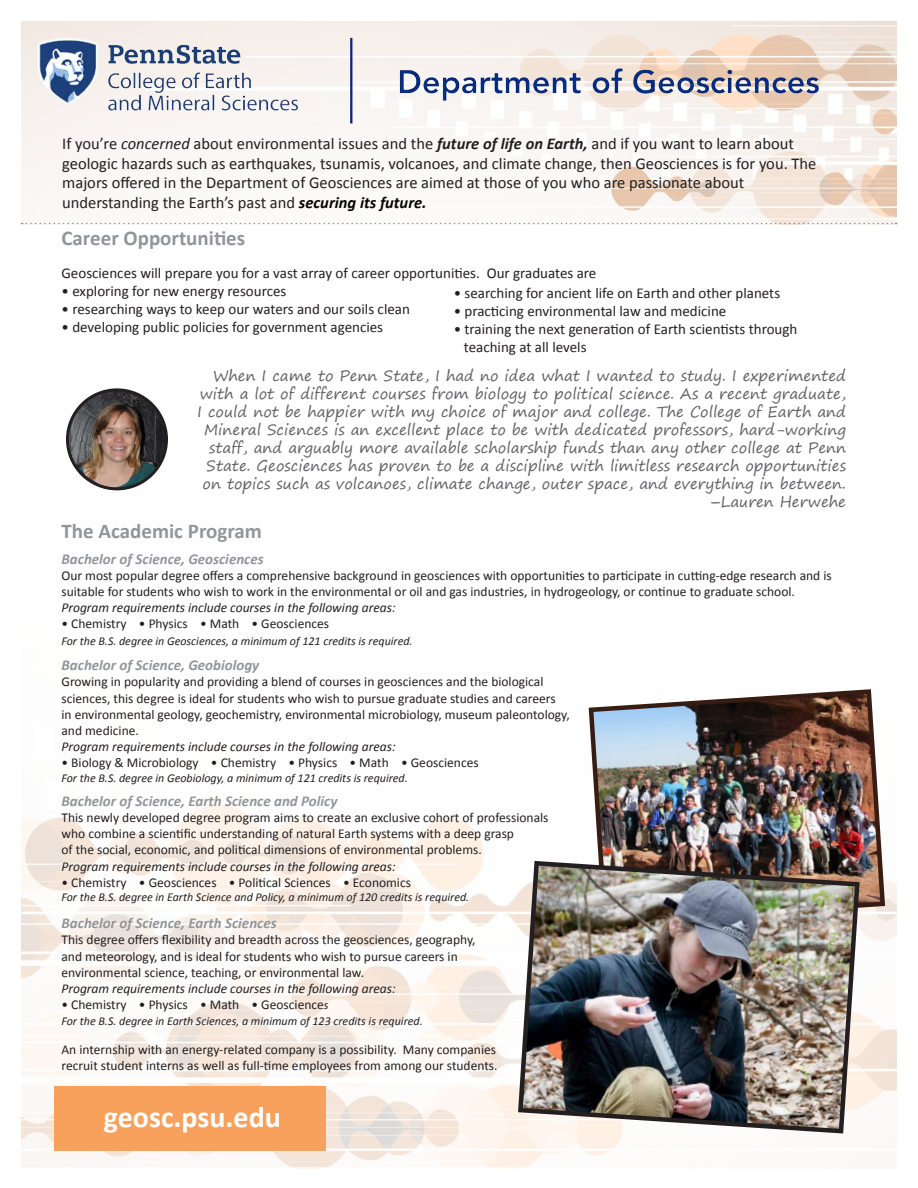
<style>
.page{position:relative;width:918px;height:1188px;background:#fff}
.page>*{position:absolute;margin:0;border:0;box-sizing:border-box;transform-origin:0 0}
.t1{font:700 30px "Calibri";color:#fff}
.t2{font:700 21px "Calibri";color:#939598}
.t3{font:16.5px/19.8px "Calibri";color:#231f20}
.t4{font:15px/18px "Segoe Print";color:#636366;text-align:right}
.t5{font:15px/18px "Calibri";color:#231f20}
.t6{font:italic 700 15px "Calibri";color:#939598}
.t7{font:13.5px/16.2px "Calibri";color:#231f20}
.t8{font:italic 13.5px "Calibri";color:#231f20}
.t9{font:italic 12px "Calibri";color:#231f20}
.s1{font-style:italic}
.s2{font-weight:700;font-style:italic}
.s3{font-weight:700;font-style:italic;color:#040503}
.s4{font-style:italic;font-size:12px}
</style>
<div class="page">
<img style="left:21px;top:805px;width:875px;height:363px">
<img style="left:21px;top:22px;width:875px;height:202px">
<div style="left:54px;top:1086px;width:271px;height:64px;background:#f8a15c"></div>
<svg style="left:22px;top:223px;width:875px;height:1px"></svg>
<img style="left:586px;top:689px;width:301px;height:238px">
<img style="left:516px;top:859px;width:346px;height:277px">
<img style="left:67px;top:390px;width:99px;height:99px;border-radius:49px">
<div style="left:66px;top:388px;width:102px;height:102px;border:3px solid #231f20;border-radius:50%"></div>
<img style="left:21px;top:21px;width:817px;height:145px">
<p class="t3" style="left:62px;top:134px;width:756px">If you’re <span class="s1">concerned</span> about environmental issues and the <span class="s2">future of life on Earth,</span> and if you want to learn about geologic hazards such as earthquakes, tsunamis, volcanoes, and climate change, then Geosciences is for you. The majors offered in the Department of Geosciences are aimed at those of you who are passionate about</p>
<p class="t3" style="left:62px;top:193px;width:366px">understanding the Earth’s past and <span class="s3">securing its future.</span></p>
<p class="t2" style="left:62px;top:224px;width:185px">Career Opportunities</p>
<p class="t5" style="left:62px;top:264px;width:536px">Geosciences will prepare you for a vast array of career opportunities. Our graduates are</p>
<p class="t5" style="left:62px;top:282px;width:226px">• exploring for new energy resources</p>
<p class="t5" style="left:62px;top:300px;width:350px">• researching ways to keep our waters and our soils clean</p>
<p class="t5" style="left:62px;top:318px;width:323px">• developing public policies for government agencies</p>
<p class="t5" style="left:454px;top:284px;width:328px">• searching for ancient life on Earth and other planets</p>
<p class="t5" style="left:454px;top:302px;width:274px">• practicing environmental law and medicine</p>
<p class="t5" style="left:464px;top:320px;width:335px;text-indent:-10px">• training the next generation of Earth scientists through teaching at all levels</p>
<p class="t4" style="left:197px;top:366px;width:650px">When I came to Penn State, I had no idea what I wanted to study. I experimented with a lot of different courses from biology to political science. As a recent graduate, I could not be happier with my choice of major and college. The College of Earth and Mineral Sciences is an excellent place to be with dedicated professors, hard-working staff, and arguably more available scholarship funds than any other college at Penn State. Geosciences has proven to be a discipline with limitless research opportunities on topics such as volcanoes, climate change, outer space, and everything in between.</p>
<p class="t4" style="left:709px;top:492px;width:139px">–Lauren Herwehe</p>
<p class="t2" style="left:62px;top:517px;width:202px">The Academic Program</p>
<p class="t6" style="left:62px;top:549px;width:204px">Bachelor of Science, Geosciences</p>
<p class="t7" style="left:62px;top:567px;width:772px">Our most popular degree offers a comprehensive background in geosciences with opportunities to participate in cutting-edge research and is suitable for students who wish to work in the environmental or oil and gas industries, in hydrogeology, or continue to graduate school.</p>
<p class="t8" style="left:62px;top:599px;width:336px">Program requirements include courses in the following areas:</p>
<p class="t7" style="left:62px;top:616px;width:269px">• Chemistry • Physics • Math • Geosciences</p>
<p class="t9" style="left:62px;top:632px;width:353px">For the B.S. degree in Geosciences, a minimum of 121 credits is required.</p>
<p class="t6" style="left:62px;top:656px;width:199px">Bachelor of Science, Geobiology</p>
<p class="t7" style="left:62px;top:674px;width:510px">Growing in popularity and providing a blend of courses in geosciences and the biological sciences, this degree is ideal for students who wish to pursue graduate studies and careers<br>in environmental geology, geochemistry, environmental microbiology, museum paleontology, and medicine.</p>
<p class="t8" style="left:62px;top:737px;width:336px">Program requirements include courses in the following areas:</p>
<p class="t7" style="left:62px;top:755px;width:419px">• Biology &amp; Microbiology • Chemistry • Physics • Math • Geosciences</p>
<p class="t9" style="left:62px;top:770px;width:348px">For the B.S. degree in Geobiology, a minimum of 121 credits is required.</p>
<p class="t6" style="left:62px;top:791px;width:277px">Bachelor of Science, Earth Science and Policy</p>
<p class="t7" style="left:62px;top:809px;width:489px">This newly developed degree program aims to create an exclusive cohort of professionals</p>
<p class="t7" style="left:62px;top:826px;width:454px">who combine a scientific understanding of natural Earth systems with a deep grasp</p>
<p class="t7" style="left:62px;top:842px;width:422px">of the social, economic, and political dimensions of environmental problems.</p>
<p class="t8" style="left:62px;top:857px;width:336px">Program requirements include courses in the following areas:</p>
<p class="t7" style="left:62px;top:874px;width:351px">• Chemistry • Geosciences • Political Sciences • Economics</p>
<p class="t9" style="left:62px;top:889px;width:409px">For the B.S. degree in Earth Science and Policy, a minimum of 120 credits is required.</p>
<p class="t6" style="left:62px;top:914px;width:217px">Bachelor of Science, Earth Sciences</p>
<p class="t7" style="left:62px;top:932px;width:416px">This degree offers flexibility and breadth across the geosciences, geography,</p>
<p class="t7" style="left:62px;top:948px;width:398px">and meteorology, and is ideal for students who wish to pursue careers in</p>
<p class="t7" style="left:62px;top:964px;width:304px">environmental science, teaching, or environmental law.</p>
<p class="t8" style="left:62px;top:979px;width:336px">Program requirements include courses in the following areas:</p>
<p class="t7" style="left:62px;top:997px;width:269px">• Chemistry • Physics • Math • Geoscience<span class="s4">s</span></p>
<p class="t9" style="left:62px;top:1013px;width:363px">For the B.S. degree in Earth Sciences, a minimum of 123 credits is required.</p>
<p class="t7" style="left:62px;top:1041px;width:438px">An internship with an energy-related company is a possibility. Many companies recruit student interns as well as full-time employees from among our students.</p>
<p class="t1" style="left:104px;top:1098px;width:179px">geosc.psu.edu</p>
</div>
